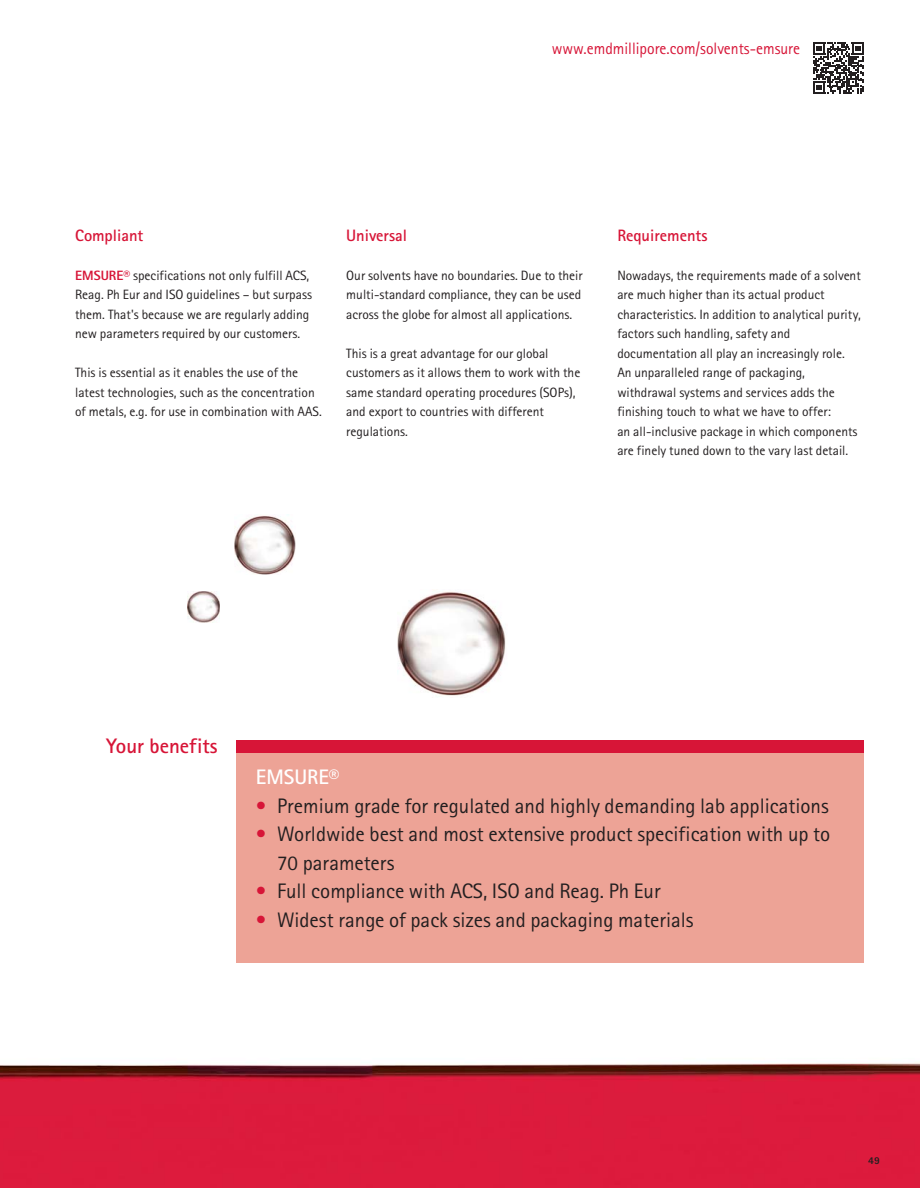
<style>
.page{position:relative;width:920px;height:1188px;background:#fff}
.page>*{position:absolute;margin:0;border:0;box-sizing:border-box;transform-origin:0 0}
.t1{font:21px/28.5px "Merck Sans Serif Pro";color:#231f20}
.t2{font:700 21px "Merck Sans Serif Pro";color:#d71537}
.t3{font:700 21px "Merck Sans Serif Pro";color:#fff}
.t4{font:16.5px "Merck Sans Serif Pro";color:#d71537;scale:.95 1}
.t5{font:700 16.5px "Merck Sans Serif Pro";color:#d71537}
.t6{font:13.5px/19.5px "Merck Sans Serif Pro";color:#231f20}
.t7{font:800 10.5px "Merck Sans Serif Pro";color:#231f20}
.s1{font-weight:800;color:#d71537}
.s2{color:#d71537}
</style>
<div class="page">
<div style="left:237px;top:748px;width:627px;height:215px;background:#eda396"></div>
<div style="left:237px;top:740px;width:627px;height:13px;background:#d71537"></div>
<img style="left:398px;top:592px;width:108px;height:104px">
<img style="left:188px;top:591px;width:32px;height:32px">
<img style="left:235px;top:514px;width:61px;height:61px">
<img style="left:0;top:1062px;width:919px;height:126px">
<svg style="left:813px;top:43px;width:51px;height:51px"></svg>
<p class="t4" style="left:552px;top:42px;width:263px">www.emdmillipore.com/solvents-emsure</p>
<p class="t5" style="left:75px;top:229px;width:70px">Compliant</p>
<p class="t6" style="left:75px;top:267px;width:238px"><span class="s1">EMSURE®</span> specifications not only fulfill ACS, Reag. Ph Eur and ISO guidelines – but surpass them. That's because we are regularly adding new parameters required by our customers.</p>
<p class="t6" style="left:75px;top:364px;width:248px">This is essential as it enables the use of the latest technologies, such as the concentration of metals, e.g. for use in combination with AAS.</p>
<p class="t5" style="left:346px;top:229px;width:62px">Universal</p>
<p class="t6" style="left:346px;top:267px;width:238px;text-align:justify">Our solvents have no boundaries. Due to their multi-standard compliance, they can be used across the globe for almost all applications.</p>
<p class="t6" style="left:346px;top:345px;width:236px">This is a great advantage for our global customers as it allows them to work with the same standard operating procedures (SOPs), and export to countries with different regulations.</p>
<p class="t5" style="left:617px;top:229px;width:92px">Requirements</p>
<p class="t6" style="left:617px;top:267px;width:245px">Nowadays, the requirements made of a solvent are much higher than its actual product characteristics. In addition to analytical purity, factors such handling, safety and documentation all play an increasingly role.<br>An unparalleled range of packaging, withdrawal systems and services adds the finishing touch to what we have to offer:<br>an all-inclusive package in which components are finely tuned down to the vary last detail.</p>
<h1 class="t2" style="left:106px;top:737px;width:113px">Your benefits</h1>
<h1 class="t3" style="left:256px;top:769px;width:85px">EMSURE®</h1>
<h1 class="t1" style="left:256px;top:793px;width:574px"><span class="s2">•</span> Premium grade for regulated and highly demanding lab applications</h1>
<h1 class="t1" style="left:277px;top:822px;width:554px;text-indent:-21px"><span class="s2">•</span> Worldwide best and most extensive product specification with up to<br>70 parameters</h1>
<h1 class="t1" style="left:256px;top:879px;width:406px"><span class="s2">•</span> Full compliance with ACS, ISO and Reag. Ph Eur</h1>
<h1 class="t1" style="left:256px;top:907px;width:439px"><span class="s2">•</span> Widest range of pack sizes and packaging materials</h1>
<p class="t7" style="left:868px;top:1156px;width:13px">49</p>
</div>
